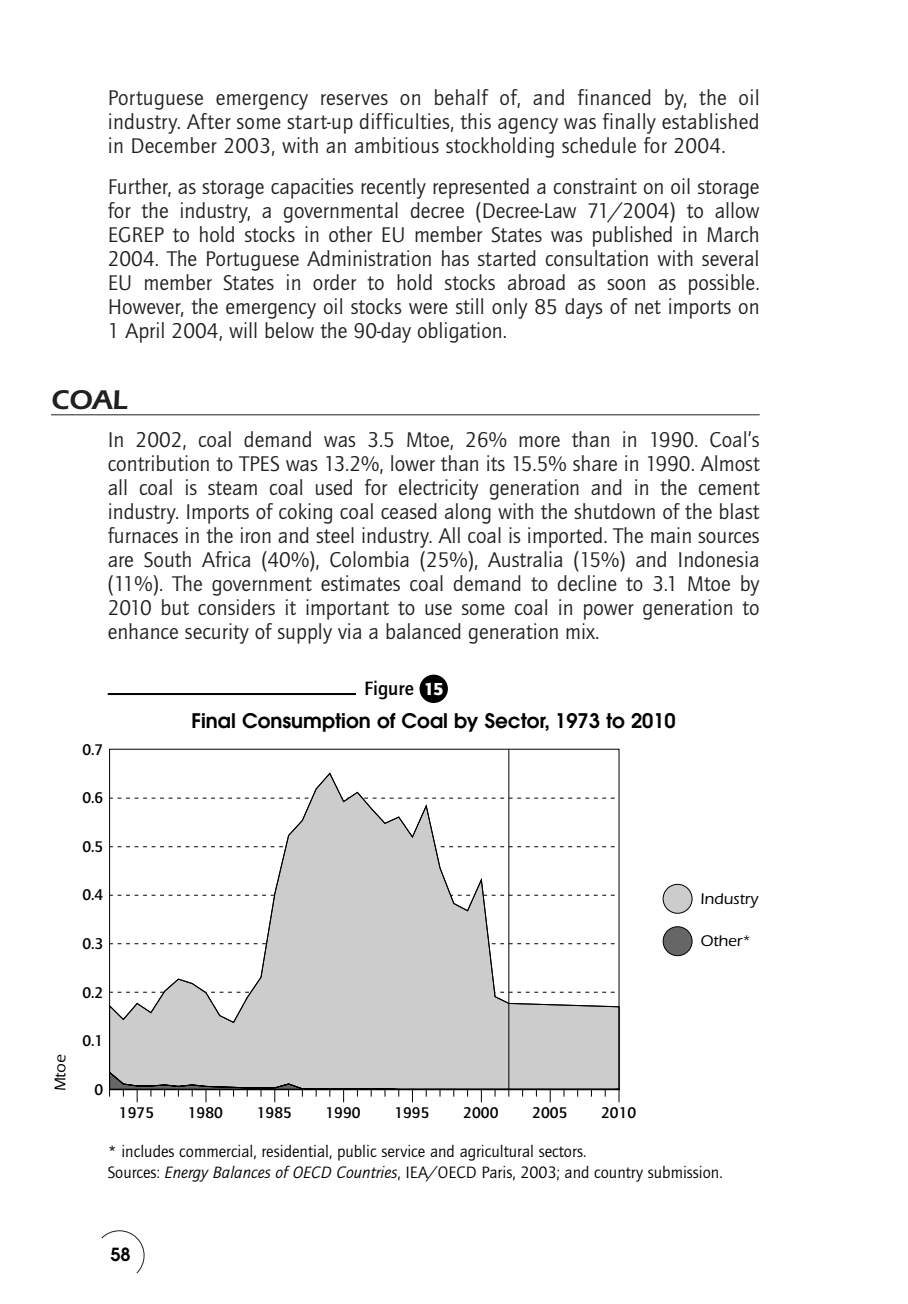
<style>
.page{position:relative;width:908px;height:1304px;background:#fff}
.page>*{position:absolute;margin:0;border:0;box-sizing:border-box;transform-origin:0 0}
.t1{font:600 28px "Itc Eras";color:#231f1f}
.t2{font:22px/24px "Quay Itc T";color:#231f1f;text-align:justify}
.t3{font:600 20px "Avant Garde";color:#000}
.t4{font:700 20px "Quay Itc T";color:#000}
.t5{font:600 18px "Avant Garde";color:#000}
.t6{font:17px/21.8px "Quay Itc T";color:#000}
.t7{font:700 16px "Quay Itc T";letter-spacing:.005em;color:#000}
.t8{font:500 16px "Itc Eras";color:#000}
.s1{font-weight:900;font-size:18px;color:#fff}
.s2{font-style:italic}
</style>
<div class="page">
<hr style="left:51px;top:414px;width:709px;height:1px;background:#231f1f">
<svg style="left:102px;top:1230px;width:42px;height:43px"></svg>
<div style="left:663px;top:884px;width:29px;height:30px;background:#ccc;border:1px solid #000;border-radius:50%"></div>
<div style="left:663px;top:926px;width:29px;height:30px;background:#666;border:1px solid #000;border-radius:50%"></div>
<svg style="left:109px;top:772px;width:511px;height:331px"></svg>
<hr style="left:508px;top:750px;width:1px;height:346px;background:#000">
<svg style="left:109px;top:1071px;width:511px;height:31px"></svg>
<div style="left:420px;top:675px;width:28px;height:28px;background:#000;border-radius:50%"></div>
<hr style="left:108px;top:693px;width:248px;height:2px;background:#000">
<p class="t2" style="left:108px;top:88px;width:654px">Portuguese emergency reserves on behalf of, and financed by, the oil industry. After some start-up difficulties, this agency was finally established in December 2003, with an ambitious stockholding schedule for 2004.</p>
<p class="t2" style="left:108px;top:177px;width:653px">Further, as storage capacities recently represented a constraint on oil storage for the industry, a governmental decree (Decree-Law 71/2004) to allow EGREP to hold stocks in other EU member States was published in March 2004. The Portuguese Administration has started consultation with several EU member States in order to hold stocks abroad as soon as possible.<br>However, the emergency oil stocks were still only 85 days of net imports on 1 April 2004, will below the 90-day obligation.</p>
<p class="t1" style="left:51px;top:390px;width:77px">COAL</p>
<p class="t2" style="left:108px;top:429px;width:653px">In 2002, coal demand was 3.5 Mtoe, 26% more than in 1990. Coal’s contribution to TPES was 13.2%, lower than its 15.5% share in 1990. Almost all coal is steam coal used for electricity generation and in the cement industry. Imports of coking coal ceased along with the shutdown of the blast furnaces in the iron and steel industry. All coal is imported. The main sources are South Africa (40%), Colombia (25%), Australia (15%) and Indonesia (11%). The government estimates coal demand to decline to 3.1 Mtoe by 2010 but considers it important to use some coal in power generation to enhance security of supply via a balanced generation mix.</p>
<p class="t8" style="left:55px;top:1091px;width:38px;rotate:-90deg">Mtoe</p>
<p class="t7" style="left:82px;top:743px;width:22px">0.7</p>
<p class="t7" style="left:82px;top:792px;width:22px">0.6</p>
<p class="t7" style="left:82px;top:840px;width:22px">0.5</p>
<p class="t7" style="left:82px;top:889px;width:22px">0.4</p>
<p class="t7" style="left:82px;top:937px;width:22px">0.3</p>
<p class="t7" style="left:82px;top:986px;width:22px">0.2</p>
<p class="t7" style="left:82px;top:1035px;width:22px">0.1</p>
<p class="t7" style="left:95px;top:1083px;width:10px">0</p>
<p class="t4" style="left:364px;top:681px;width:81px">Figure <span class="s1">15</span></p>
<p class="t3" style="left:192px;top:713px;width:486px">Final Consumption of Coal by Sector, 1973 to 2010</p>
<p class="t8" style="left:701px;top:893px;width:59px">Industry</p>
<p class="t8" style="left:701px;top:935px;width:52px">Other*</p>
<p class="t7" style="left:119px;top:1106px;width:37px">1975</p>
<p class="t7" style="left:188px;top:1106px;width:37px">1980</p>
<p class="t7" style="left:257px;top:1106px;width:37px">1985</p>
<p class="t7" style="left:325px;top:1106px;width:37px">1990</p>
<p class="t7" style="left:394px;top:1106px;width:37px">1995</p>
<p class="t7" style="left:463px;top:1106px;width:37px">2000</p>
<p class="t7" style="left:532px;top:1106px;width:37px">2005</p>
<p class="t7" style="left:601px;top:1106px;width:37px">2010</p>
<p class="t6" style="left:108px;top:1141px;width:616px">* includes commercial, residential, public service and agricultural sectors.<br>Sources: <span class="s2">Energy Balances of OECD Countries</span>, IEA/OECD Paris, 2003; and country submission.</p>
<p class="t5" style="left:110px;top:1247px;width:22px">58</p>
</div>
